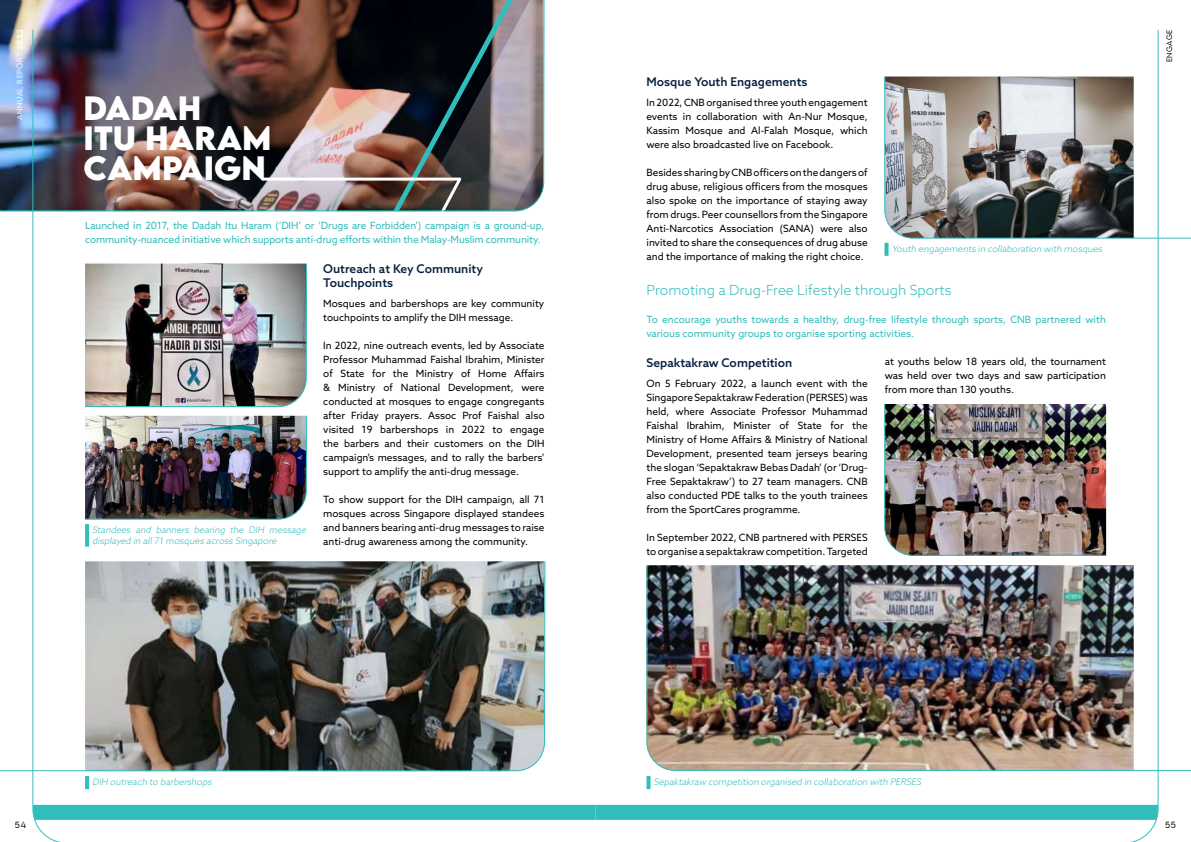
<style>
.page{position:relative;width:1191px;height:842px;background:#fff}
.page>*{position:absolute;margin:0;border:0;box-sizing:border-box;transform-origin:0 0}
.t1{font:700 30px/30px "LEMONMILK";color:#fff}
.t2{font:300 14px "Azo Sans";color:#31bdbb}
.t3{font:500 12px/14px "Azo Sans";color:#081f3f}
.t4{font:10px/14px "Azo Sans";color:#000;text-align:justify}
.t5{font:10px/14px "Azo Sans";letter-spacing:-.01em;color:#31bdbb}
.t6{font:italic 300 9px/11px "Azo Sans";color:#31bdbb}
.t7{font:300 8px "LEMONMILK";color:#000}
.t8{font:300 7px "LEMONMILK";letter-spacing:.07em;color:#fff}
.t9{font:300 7px "LEMONMILK";letter-spacing:.07em;color:#000}
.s1{font-weight:500}
</style>
<div class="page">
<img style="left:0;top:0;width:32px;height:212px">
<img style="left:32px;top:0;width:1127px;height:842px">
<p class="t8" style="left:15px;top:120px;width:92px;rotate:-90deg">ANNUAL REPORT <span class="s1">2022</span></p>
<h1 class="t1" style="left:84px;top:93px;width:185px">DADAH<br>ITU HARAM<br>CAMPAIGN</h1>
<p class="t5" style="left:85px;top:219px;width:461px">Launched in 2017, the Dadah Itu Haram (‘DIH’ or ‘Drugs are Forbidden’) campaign is a ground-up, community-nuanced initiative which supports anti-drug efforts within the Malay-Muslim community.</p>
<p class="t3" style="left:323px;top:261px;width:161px">Outreach at Key Community<br>Touchpoints</p>
<p class="t4" style="left:323px;top:296px;width:223px">Mosques and barbershops are key community touchpoints to amplify the DIH message.</p>
<p class="t4" style="left:323px;top:338px;width:223px">In 2022, nine outreach events, led by Associate Professor Muhammad Faishal Ibrahim, Minister of State for the Ministry of Home Affairs &amp; Ministry of National Development, were conducted at mosques to engage congregants after Friday prayers. Assoc Prof Faishal also visited 19 barbershops in 2022 to engage the barbers and their customers on the DIH campaign’s messages, and to rally the barbers’ support to amplify the anti-drug message.</p>
<p class="t4" style="left:323px;top:492px;width:223px">To show support for the DIH campaign, all 71 mosques across Singapore displayed standees and banners bearing anti-drug messages to raise anti-drug awareness among the community.</p>
<p class="t6" style="left:92px;top:524px;width:217px">Standees and banners bearing the DIH message displayed in all71 mosques across Singapore</p>
<p class="t6" style="left:92px;top:776px;width:123px">DIH outreach to barbershops</p>
<p class="t3" style="left:646px;top:74px;width:163px">Mosque Youth Engagements</p>
<p class="t4" style="left:646px;top:95px;width:223px">In 2022, CNB organised three youth engagement events in collaboration with An-Nur Mosque, Kassim Mosque and Al-Falah Mosque, which were also broadcasted live on Facebook.</p>
<p class="t4" style="left:646px;top:165px;width:223px">Besides sharing by CNB officers on the dangers of drug abuse, religious officers from the mosques also spoke on the importance of staying away from drugs. Peer counsellors from the Singapore Anti-Narcotics Association (SANA) were also invited to share the consequences of drug abuse and the importance of making the right choice.</p>
<p class="t6" style="left:891px;top:243px;width:214px">Youth engagements in collaboration with mosques</p>
<h2 class="t2" style="left:646px;top:281px;width:306px">Promoting a Drug-Free Lifestyle through Sports</h2>
<p class="t5" style="left:646px;top:313px;width:461px">To encourage youths towards a healthy, drug-free lifestyle through sports, CNB partnered with various community groups to organise sporting activities.</p>
<p class="t3" style="left:646px;top:355px;width:147px">Sepaktakraw Competition</p>
<p class="t4" style="left:646px;top:376px;width:223px">On 5 February 2022, a launch event with the Singapore Sepaktakraw Federation (PERSES) was held, where Associate Professor Muhammad Faishal Ibrahim, Minister of State for the Ministry of Home Affairs &amp; Ministry of National Development, presented team jerseys bearing the slogan ‘Sepaktakraw Bebas Dadah’ (or ‘Drug-Free Sepaktakraw’) to 27 team managers. CNB also conducted PDE talks to the youth trainees from the SportCares programme.</p>
<p class="t4" style="left:646px;top:530px;width:223px">In September 2022, CNB partnered with PERSES to organise a sepaktakraw competition. Targeted</p>
<p class="t4" style="left:884px;top:355px;width:223px">at youths below 18 years old, the tournament was held over two days and saw participation from more than 130 youths.</p>
<p class="t9" style="left:1165px;top:62px;width:34px;rotate:-90deg">ENGAGE</p>
<p class="t6" style="left:654px;top:776px;width:271px">Sepaktakraw competition organised in collaboration with PERSES</p>
<p class="t7" style="left:15px;top:820px;width:12px">54</p>
<p class="t7" style="left:1165px;top:820px;width:12px">55</p>
</div>
